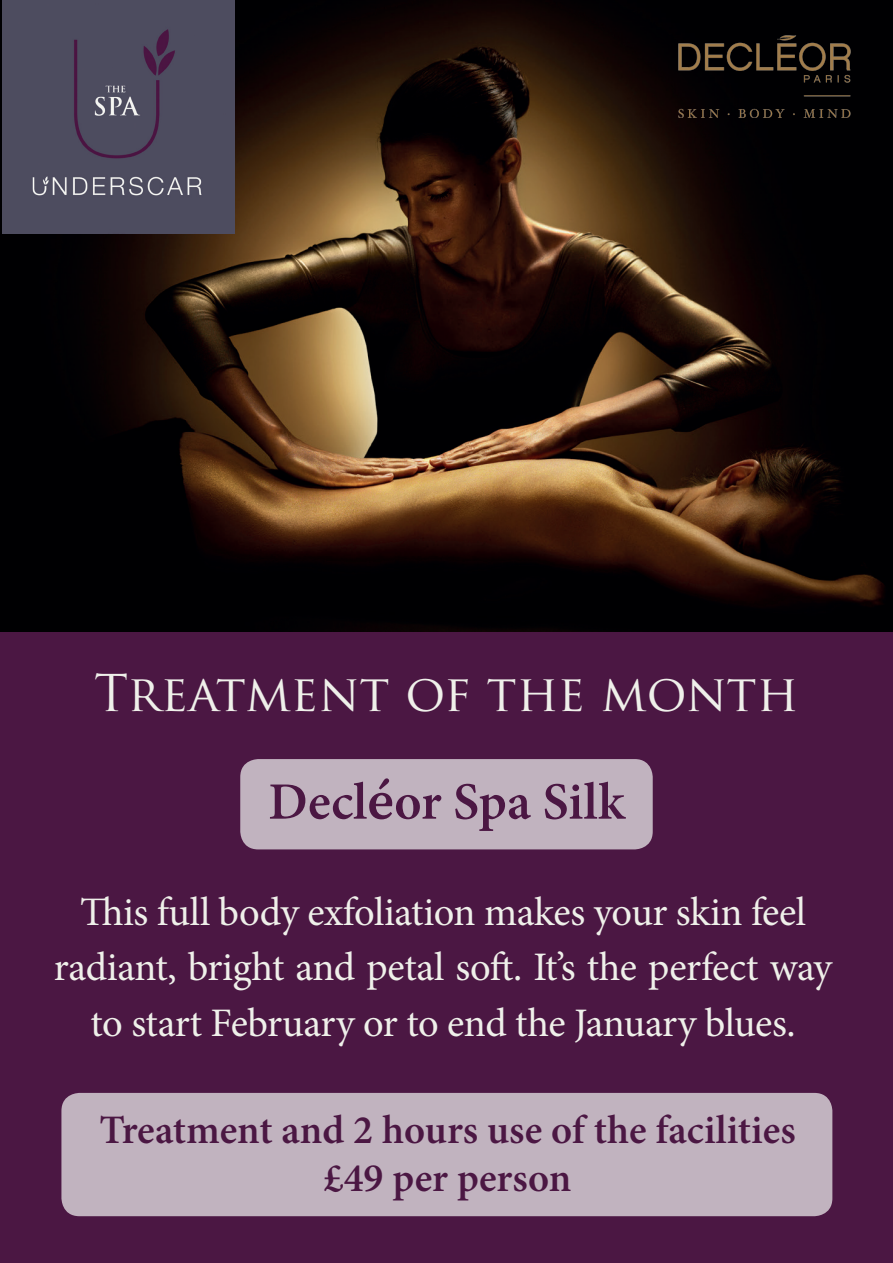
<style>
.page{position:relative;width:893px;height:1263px;background:#4b1743}
.page>*{position:absolute;margin:0;border:0;box-sizing:border-box;transform-origin:0 0}
.t1{font:600 52.5px "Minion Pro";letter-spacing:.005em;color:#4b1743}
.t2{font:49.5px "Trajan Pro";color:#eff0ea}
.t3{font:40.5px/55.5px "Minion Pro";letter-spacing:-.01em;color:#eff0ea;text-align:center}
.t4{font:600 40.5px/48.6px "Minion Pro";color:#4b1743;text-align:center}
.s1{font-family:"Source Serif Pro"}
</style>
<div class="page">
<img style="left:0;top:0;width:893px;height:631px">
<div style="left:2px;top:0;width:232px;height:233px;background:#4d4c5f"></div>
<div style="left:240px;top:759px;width:413px;height:90px;background:#c1b3bf;border-radius:18px"></div>
<div style="left:61px;top:1093px;width:771px;height:123px;background:#c1b3bf;border-radius:18px"></div>
<img style="left:662px;top:15px;width:205px;height:116px">
<p class="t2" style="left:94px;top:662px;width:706px">Treatment of the month</p>
<p class="t1" style="left:268px;top:765px;width:358px">Decl<span class="s1">é</span>or Spa Silk</p>
<p class="t3" style="left:54px;top:884px;width:780px">This full body exfoliation makes your skin feel radiant, bright and petal soft. It’s the perfect way to start February or to end the January blues.</p>
<p class="t4" style="left:99px;top:1105px;width:698px">Treatment and 2 hours use of the facilities £49 per person</p>
</div>
